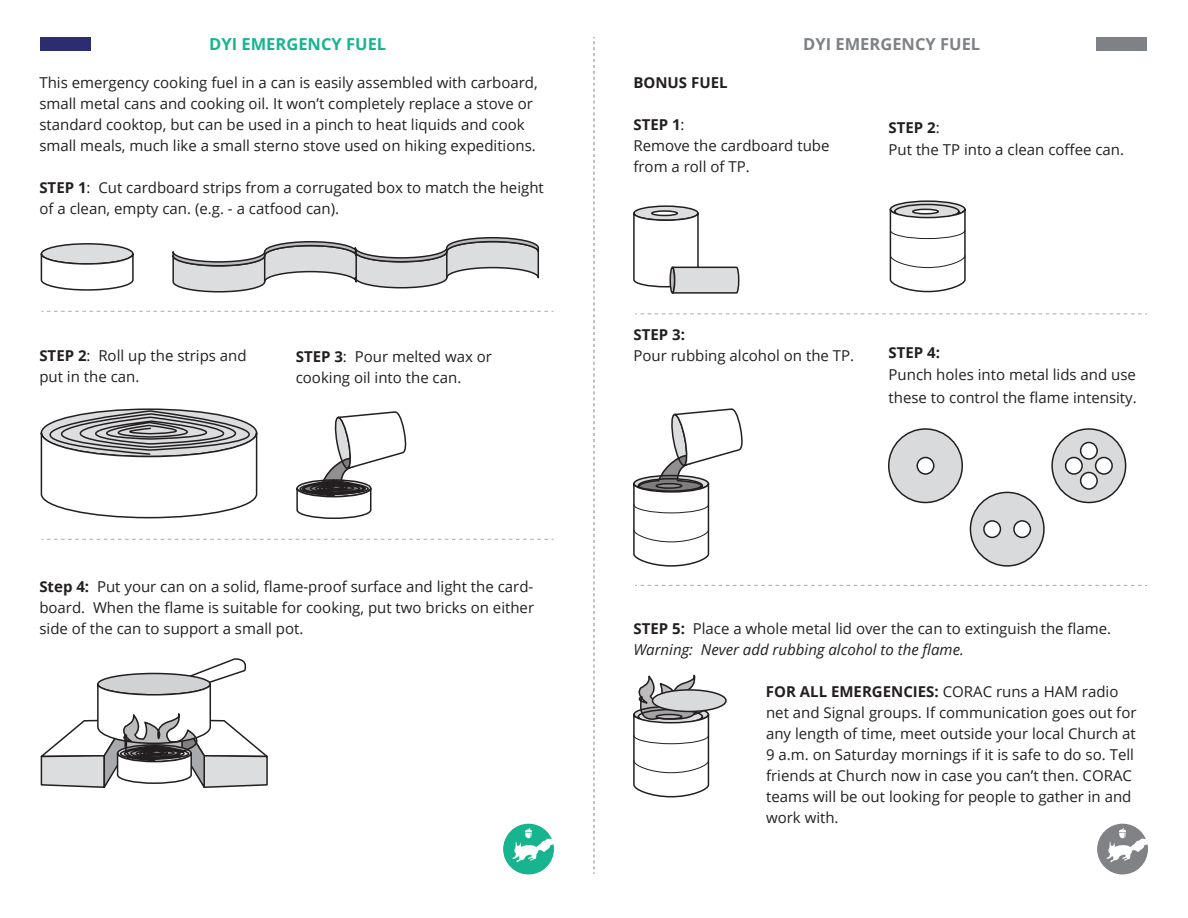
<style>
.page{position:relative;width:1188px;height:918px;background:#fff}
.page>*{position:absolute;margin:0;border:0;box-sizing:border-box;transform-origin:0 0}
.t1{font:700 16.5px "Open Sans";color:#17b490}
.t2{font:700 16.5px "Open Sans";color:#7e8185}
.t3{font:15px/21px "Open Sans";color:#231f20}
.t4{font:700 15px "Open Sans";color:#231f20}
.s1{font-weight:700}
.s2{font-style:italic}
</style>
<div class="page">
<div style="left:40px;top:37px;width:52px;height:13px;background:#2c2c71"></div>
<div style="left:1096px;top:37px;width:52px;height:13px;background:#7e8185"></div>
<svg style="left:594px;top:37px;width:1px;height:837px"></svg>
<svg style="left:503px;top:824px;width:51px;height:51px"></svg>
<svg style="left:1097px;top:824px;width:51px;height:51px"></svg>
<svg style="left:42px;top:311px;width:511px;height:1px"></svg>
<svg style="left:42px;top:539px;width:511px;height:1px"></svg>
<svg style="left:635px;top:313px;width:512px;height:1px"></svg>
<svg style="left:635px;top:585px;width:512px;height:1px"></svg>
<div style="left:41px;top:244px;width:92px;height:20px;background:#dcdddf;border-radius:50%"></div>
<div style="left:41px;top:243px;width:93px;height:22px;border:2px solid #231f20;border-radius:50%"></div>
<svg style="left:40px;top:252px;width:94px;height:39px"></svg>
<svg style="left:172px;top:237px;width:368px;height:56px"></svg>
<hr style="left:355px;top:256px;width:2px;height:26px;background:#231f20">
<hr style="left:446px;top:252px;width:2px;height:26px;background:#231f20">
<svg style="left:40px;top:410px;width:367px;height:109px"></svg>
<svg style="left:40px;top:658px;width:228px;height:130px"></svg>
<svg style="left:634px;top:206px;width:64px;height:14px"></svg>
<div style="left:633px;top:205px;width:66px;height:16px;border:2px solid #231f20;border-radius:50%"></div>
<div style="left:651px;top:210px;width:27px;height:6px;border:2px solid #231f20;border-radius:50%"></div>
<svg style="left:633px;top:212px;width:107px;height:82px"></svg>
<svg style="left:890px;top:201px;width:75px;height:17px"></svg>
<div style="left:890px;top:200px;width:76px;height:18px;border:2px solid #231f20;border-radius:50%"></div>
<svg style="left:895px;top:204px;width:64px;height:15px"></svg>
<div style="left:894px;top:204px;width:66px;height:15px;border:2px solid #231f20;border-radius:50%"></div>
<svg style="left:889px;top:208px;width:77px;height:85px"></svg>
<svg style="left:633px;top:408px;width:110px;height:159px"></svg>
<div style="left:889px;top:429px;width:73px;height:73px;background:#d9dadc;border-radius:50%"></div>
<div style="left:888px;top:428px;width:75px;height:75px;border:2px solid #231f20;border-radius:50%"></div>
<div style="left:917px;top:458px;width:17px;height:16px;background:#fff;border-radius:50%"></div>
<div style="left:916px;top:457px;width:18px;height:18px;border:2px solid #231f20;border-radius:50%"></div>
<div style="left:970px;top:492px;width:74px;height:74px;background:#d9dadc;border-radius:50%"></div>
<div style="left:970px;top:492px;width:75px;height:75px;border:2px solid #231f20;border-radius:50%"></div>
<div style="left:1052px;top:429px;width:74px;height:73px;background:#d9dadc;border-radius:50%"></div>
<div style="left:1051px;top:428px;width:75px;height:75px;border:2px solid #231f20;border-radius:50%"></div>
<div style="left:984px;top:521px;width:16px;height:16px;background:#fff;border-radius:50%"></div>
<div style="left:983px;top:520px;width:18px;height:18px;border:2px solid #231f20;border-radius:50%"></div>
<div style="left:1014px;top:521px;width:16px;height:16px;background:#fff;border-radius:50%"></div>
<div style="left:1013px;top:520px;width:18px;height:18px;border:2px solid #231f20;border-radius:50%"></div>
<div style="left:1066px;top:458px;width:16px;height:16px;background:#fff;border-radius:50%"></div>
<div style="left:1065px;top:457px;width:18px;height:18px;border:2px solid #231f20;border-radius:50%"></div>
<div style="left:1096px;top:458px;width:16px;height:16px;background:#fff;border-radius:50%"></div>
<div style="left:1095px;top:457px;width:18px;height:18px;border:2px solid #231f20;border-radius:50%"></div>
<div style="left:1081px;top:473px;width:16px;height:16px;background:#fff;border-radius:50%"></div>
<div style="left:1080px;top:472px;width:18px;height:18px;border:2px solid #231f20;border-radius:50%"></div>
<div style="left:1081px;top:442px;width:16px;height:17px;background:#fff;border-radius:50%"></div>
<div style="left:1080px;top:442px;width:18px;height:18px;border:2px solid #231f20;border-radius:50%"></div>
<svg style="left:633px;top:675px;width:88px;height:123px"></svg>
<div style="left:652px;top:690px;width:74px;height:21px;background:#d9dadc;border-radius:50%"></div>
<div style="left:652px;top:689px;width:75px;height:23px;border:2px solid #231f20;border-radius:50%"></div>
<p class="t1" style="left:209px;top:32px;width:178px">DYI EMERGENCY FUEL</p>
<p class="t2" style="left:803px;top:32px;width:178px">DYI EMERGENCY FUEL</p>
<p class="t4" style="left:633px;top:72px;width:96px">BONUS FUEL</p>
<p class="t3" style="left:633px;top:113px;width:198px"><span class="s1">STEP 1</span>:<br>Remove the cardboard tube from a roll of TP.</p>
<p class="t3" style="left:39px;top:72px;width:500px">This emergency cooking fuel in a can is easily assembled with carboard, small metal cans and cooking oil. It won’t completely replace a stove or standard cooktop, but can be used in a pinch to heat liquids and cook small meals, much like a small sterno stove used on hiking expeditions.</p>
<p class="t3" style="left:39px;top:177px;width:506px"><span class="s1">STEP 1</span>: Cut cardboard strips from a corrugated box to match the height of a clean, empty can. (e.g. - a catfood can).</p>
<p class="t3" style="left:889px;top:116px;width:237px;line-height:22.5px"><span class="s1">STEP 2</span>:<br>Put the TP into a clean coffee can.</p>
<p class="t3" style="left:39px;top:345px;width:209px"><span class="s1">STEP 2</span>: Roll up the strips and put in the can.</p>
<p class="t3" style="left:296px;top:346px;width:198px"><span class="s1">STEP 3</span>: Pour melted wax or cooking oil into the can.</p>
<p class="t3" style="left:39px;top:576px;width:496px;text-align:justify"><span class="s1">Step 4:</span> Put your can on a solid, flame-proof surface and light the card&shy;board. When the flame is suitable for cooking, put two bricks on either side of the can to support a small pot.</p>
<p class="t4" style="left:633px;top:324px;width:53px">STEP 3:</p>
<p class="t3" style="left:633px;top:344px;width:222px">Pour rubbing alcohol on the TP.</p>
<p class="t4" style="left:889px;top:342px;width:53px">STEP 4:</p>
<p class="t3" style="left:889px;top:363px;width:250px;line-height:22.5px">Punch holes into metal lids and use these to control the flame intensity.</p>
<p class="t3" style="left:633px;top:617px;width:479px"><span class="s1">STEP 5:</span> Place a whole metal lid over the can to extinguish the flame.<br><span class="s2">Warning: Never add rubbing alcohol to the flame.</span></p>
<p class="t3" style="left:766px;top:680px;width:372px"><span class="s1">FOR ALL EMERGENCIES:</span> CORAC runs a HAM radio net and Signal groups. If communication goes out for any length of time, meet outside your local Church at 9 a.m. on Saturday mornings if it is safe to do so. Tell friends at Church now in case you can’t then. CORAC teams will be out looking for people to gather in and work with.</p>
</div>
